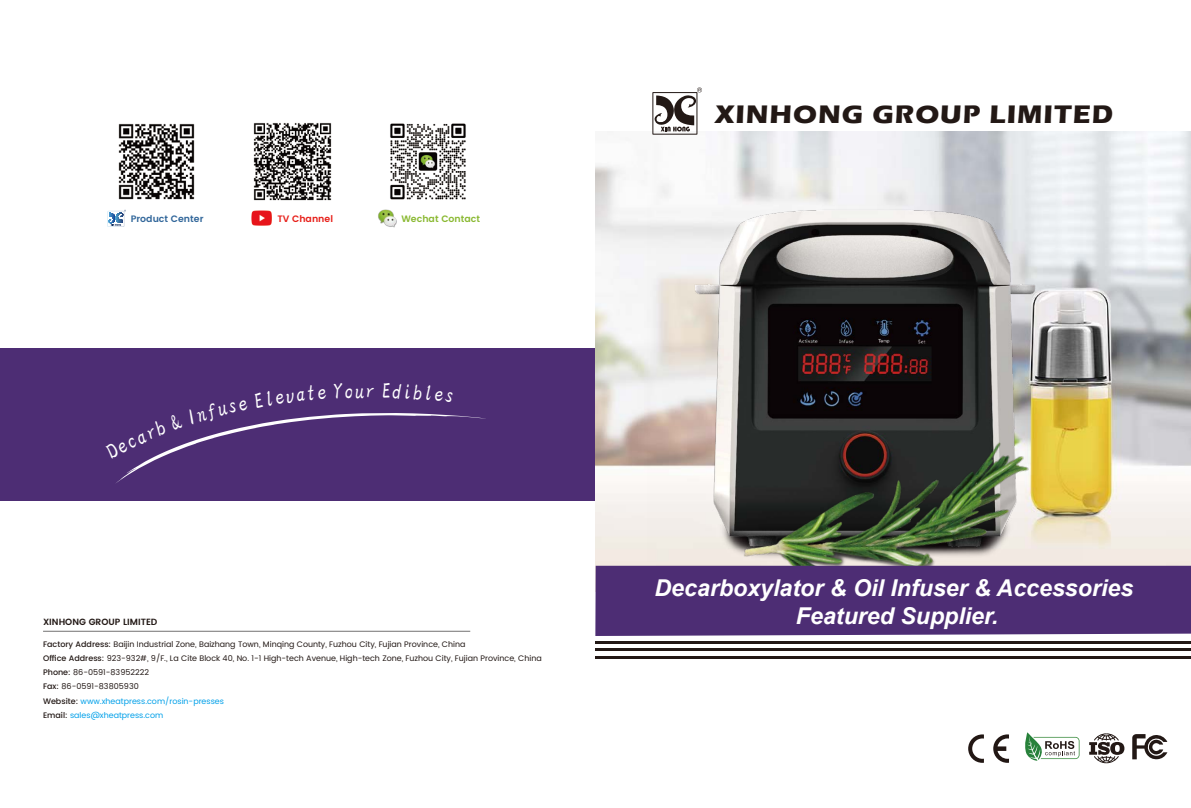
<style>
.page{position:relative;width:1191px;height:808px;background:#fff}
.page>*{position:absolute;margin:0;border:0;box-sizing:border-box;transform-origin:0 0}
.t1{font:700 26.1px "Eras ITC";letter-spacing:.04em;color:#221815;scale:1.05 1}
.t2{font:italic 700 23.2px/27.8px "Arial";color:#fff;text-align:center}
.t3{font:21px "SC Fwxz";color:#fff}
.t4{font:600 9.3px "Poppins";color:#31669a}
.t5{font:600 9.3px "Poppins";color:#8ab932}
.t6{font:600 9.3px "Poppins";color:#e71f19}
.t7{font:600 9px "Poppins";color:#221815}
.t8{font:8px/14.3px "Poppins";color:#221815}
.s1{font-weight:500}
.s2{color:#00a0e9}
</style>
<div class="page">
<img style="left:595px;top:131px;width:596px;height:435px">
<img style="left:647px;top:196px;width:435px;height:366px">
<svg style="left:654px;top:87px;width:48px;height:44px"></svg>
<div style="left:652px;top:92px;width:45px;height:42px;border:1px solid #221815"></div>
<svg style="left:968px;top:734px;width:16px;height:29px"></svg>
<svg style="left:993px;top:734px;width:16px;height:29px"></svg>
<svg style="left:1025px;top:732px;width:54px;height:29px"></svg>
<svg style="left:1089px;top:733px;width:35px;height:30px"></svg>
<svg style="left:1132px;top:734px;width:35px;height:26px"></svg>
<hr style="left:43px;top:631px;width:427px;height:1px;background:#727171">
<hr style="left:595px;top:641px;width:596px;height:2px;background:#221815">
<hr style="left:595px;top:648px;width:596px;height:3px;background:#221815">
<hr style="left:595px;top:656px;width:596px;height:3px;background:#221815">
<div style="left:0;top:349px;width:595px;height:152px;background:#4d2d74"></div>
<img style="left:118px;top:123px;width:77px;height:77px">
<img style="left:253px;top:123px;width:79px;height:78px">
<img style="left:390px;top:123px;width:76px;height:77px">
<svg style="left:108px;top:210px;width:18px;height:17px"></svg>
<img style="left:251px;top:211px;width:20px;height:14px">
<img style="left:378px;top:209px;width:19px;height:19px">
<img style="left:713px;top:344px;width:367px;height:300px">
<div style="left:595px;top:566px;width:596px;height:70px;background:#4d2d74"></div>
<svg style="left:116px;top:413px;width:370px;height:70px"></svg>
<p class="t4" style="left:131px;top:212px;width:74px">Product Center</p>
<p class="t6" style="left:277px;top:212px;width:57px">TV Channel</p>
<p class="t5" style="left:401px;top:212px;width:80px">Wechat Contact</p>
<h3 class="t3" style="left:364px;top:379px;width:12px">r</h3>
<p class="t7" style="left:43px;top:615px;width:116px">XINHONG GROUP LIMITED</p>
<p class="t8" style="left:43px;top:637px;width:500px"><span class="s1">Factory Address:</span> Baijin Industrial Zone, Baizhang Town, Minqing County, Fuzhou City, Fujian Province, China<br><span class="s1">Office Address:</span> 923-932#, 9/F., La Cite Block 40, No. 1-1 High-tech Avenue, High-tech Zone, Fuzhou City, Fujian Province, China <span class="s1">Phone:</span> 86-0591-83952222<br><span class="s1">Fax:</span> 86-0591-83805930<br><span class="s1">Website:</span> <span class="s2">www.xheatpress.com/rosin-presses<br></span><span class="s1">Email:</span> <span class="s2">sales@xheatpress.com</span></p>
<h1 class="t1" style="left:715px;top:99px;width:380px">XINHONG GROUP LIMITED</h1>
<h2 class="t2" style="left:654px;top:574px;width:480px">Decarboxylator &amp; Oil Infuser &amp; Accessories<br>Featured Supplier.</h2>
</div>
